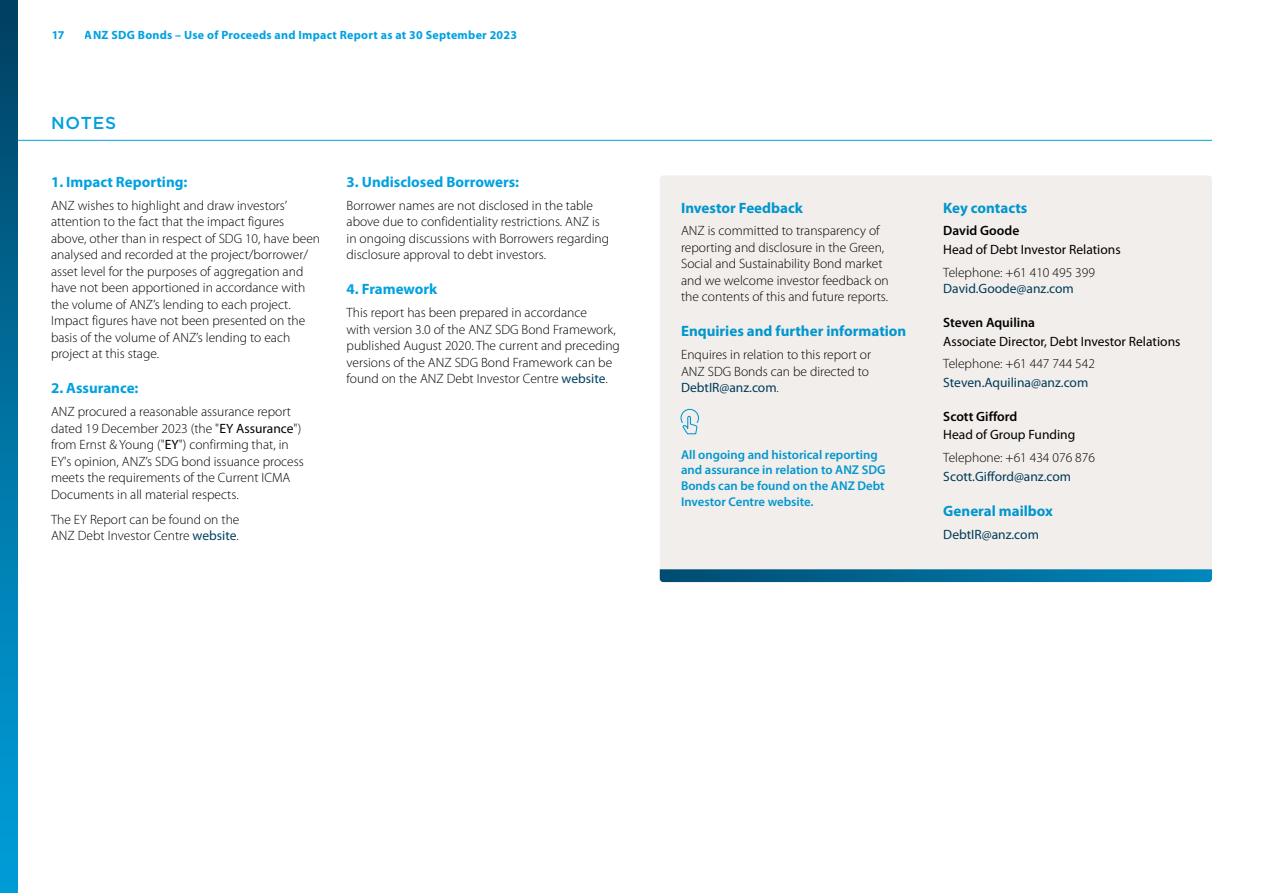
<style>
.page{position:relative;width:1263px;height:893px;background:#fff}
.page>*{position:absolute;margin:0;border:0;box-sizing:border-box;transform-origin:0 0}
.t1{font:500 17.25px "Gotham";letter-spacing:.055em;color:#00a1e0}
.t2{font:700 15px "Myriad Pro";color:#00a1e0}
.t3{font:300 13.5px/16.5px "Myriad Pro";color:#000}
.t4{font:13.5px "Myriad Pro";color:#000}
.t5{font:13.5px "Myriad Pro";color:#004062}
.t6{font:600 13.5px "Myriad Pro";color:#000}
.t7{font:600 12.75px/15.8px "Myriad Pro";color:#00a1e0}
.t8{font:700 12px "Myriad Pro";letter-spacing:.02em;color:#00a1e0}
.s1{font-weight:400}
.s2{font-weight:400;color:#004062}
</style>
<div class="page">
<hr style="left:0;top:140px;width:1212px;height:1px;background:#00a1e0">
<div style="left:660px;top:176px;width:552px;height:406px;background:#f2eeeb;border-radius:3px"></div>
<svg style="left:680px;top:408px;width:19px;height:27px"></svg>
<svg style="left:660px;top:569px;width:552px;height:13px;background:#056c98"></svg>
<div style="left:0;top:0;width:17px;height:893px;background:linear-gradient(to bottom,#004365,#00a3df)"></div>
<p class="t8" style="left:51px;top:27px;width:15px">17</p>
<p class="t8" style="left:85px;top:27px;width:434px">ANZ SDG Bonds – Use of Proceeds and Impact Report as at 30 September 2023</p>
<p class="t1" style="left:51px;top:111px;width:67px">NOTES</p>
<p class="t2" style="left:51px;top:172px;width:138px">1. Impact Reporting:</p>
<p class="t3" style="left:51px;top:197px;width:271px">ANZ wishes to highlight and draw investors’ attention to the fact that the impact figures above, other than in respect of SDG 10, have been analysed and recorded at the project/borrower/ asset level for the purposes of aggregation and have not been apportioned in accordance with the volume of ANZ’s lending to each project.<br>Impact figures have not been presented on the basis of the volume of ANZ’s lending to each project at this stage.</p>
<p class="t2" style="left:51px;top:378px;width:89px">2. Assurance:</p>
<p class="t3" style="left:51px;top:403px;width:254px">ANZ procured a reasonable assurance report dated 19 December 2023 (the "<span class="s1">EY Assurance</span>") from Ernst &amp; Young ("<span class="s1">EY</span>") confirming that, in EY's opinion, ANZ’s SDG bond issuance process meets the requirements of the Current ICMA Documents in all material respects.</p>
<p class="t3" style="left:51px;top:511px;width:190px">The EY Report can be found on the<br>ANZ Debt Investor Centre <span class="s2">website</span>.</p>
<p class="t2" style="left:347px;top:172px;width:174px">3. Undisclosed Borrowers:</p>
<p class="t3" style="left:347px;top:197px;width:264px">Borrower names are not disclosed in the table above due to confidentiality restrictions. ANZ is in ongoing discussions with Borrowers regarding disclosure approval to debt investors.</p>
<p class="t2" style="left:347px;top:279px;width:92px">4. Framework</p>
<p class="t3" style="left:347px;top:304px;width:275px">This report has been prepared in accordance<br>with version 3.0 of the ANZ SDG Bond Framework, published August 2020. The current and preceding versions of the ANZ SDG Bond Framework can be found on the ANZ Debt Investor Centre <span class="s2">website</span>.</p>
<p class="t2" style="left:681px;top:198px;width:123px">Investor Feedback</p>
<p class="t3" style="left:681px;top:223px;width:209px">ANZ is committed to transparency of reporting and disclosure in the Green, Social and Sustainability Bond market and we welcome investor feedback on the contents of this and future reports.</p>
<p class="t2" style="left:681px;top:322px;width:227px">Enquiries and further information</p>
<p class="t3" style="left:681px;top:346px;width:192px">Enquires in relation to this report or<br>ANZ SDG Bonds can be directed to<br><span class="s2">DebtIR@anz.com</span>.</p>
<p class="t7" style="left:681px;top:446px;width:206px">All ongoing and historical reporting and assurance in relation to ANZ SDG<br>Bonds can be found on the ANZ Debt<br>Investor Centre website.</p>
<p class="t2" style="left:943px;top:198px;width:86px">Key contacts</p>
<p class="t6" style="left:943px;top:222px;width:78px">David Goode</p>
<p class="t4" style="left:943px;top:241px;width:179px">Head of Debt Investor Relations</p>
<p class="t3" style="left:943px;top:264px;width:153px">Telephone: +61 410 495 399</p>
<p class="t5" style="left:943px;top:281px;width:132px">David.Goode@anz.com</p>
<p class="t6" style="left:943px;top:314px;width:93px">Steven Aquilina</p>
<p class="t4" style="left:943px;top:333px;width:239px">Associate Director, Debt Investor Relations</p>
<p class="t3" style="left:943px;top:356px;width:153px">Telephone: +61 447 744 542</p>
<p class="t5" style="left:943px;top:374px;width:146px">Steven.Aquilina@anz.com</p>
<p class="t6" style="left:943px;top:407px;width:76px">Scott Gifford</p>
<p class="t4" style="left:943px;top:426px;width:134px">Head of Group Funding</p>
<p class="t3" style="left:943px;top:449px;width:153px">Telephone: +61 434 076 876</p>
<p class="t5" style="left:943px;top:468px;width:129px">Scott.Gifford@anz.com</p>
<p class="t2" style="left:943px;top:501px;width:111px">General mailbox</p>
<p class="t5" style="left:943px;top:526px;width:97px">DebtIR@anz.com</p>
</div>
